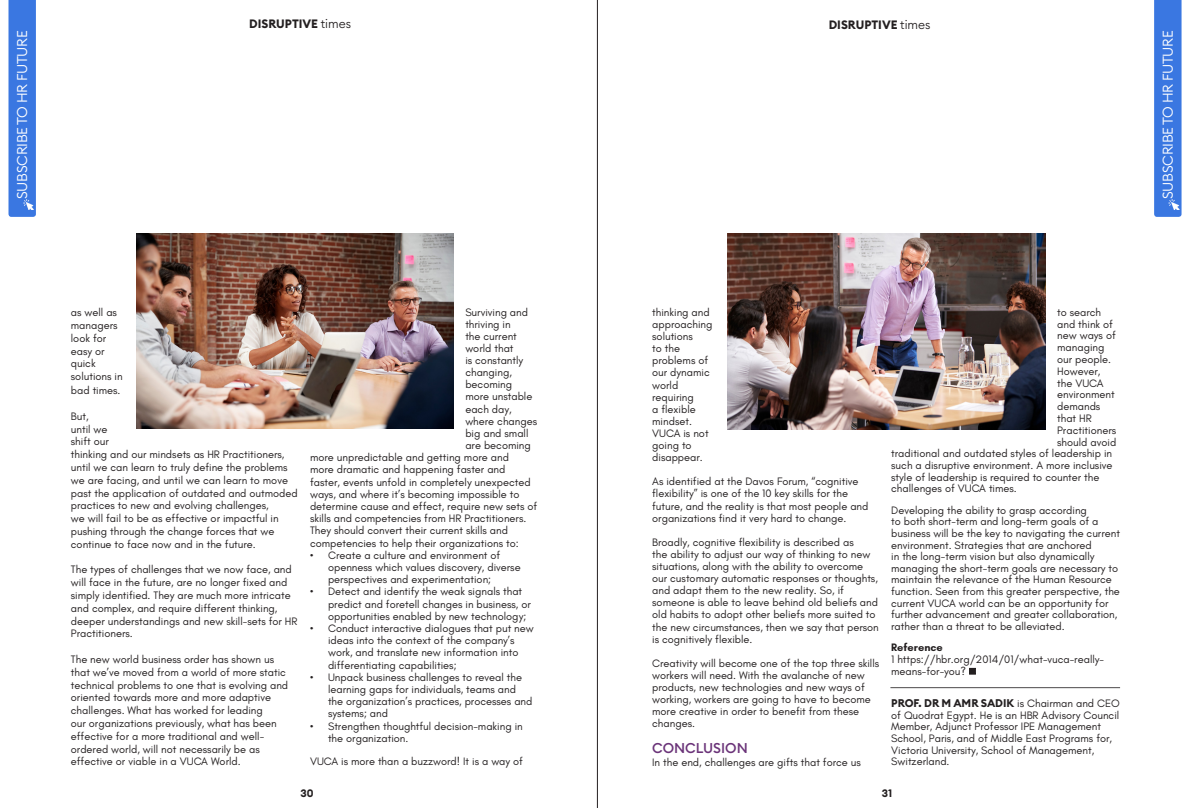
<style>
.page{position:relative;width:1191px;height:808px;background:#fff}
.page>*{position:absolute;margin:0;border:0;box-sizing:border-box;transform-origin:0 0}
.t1{font:300 14px "Euclid Circular B";letter-spacing:-.02em;color:#fff}
.Paragraph_Indent{font:500 14px "Euclid Circular B";color:#6b3479}
.t2{font:700 12px "Euclid Circular B";color:#231f20}
.Paragraph_Indent-2{font:11px/12.1px "Glacial Indifference";color:#231f20}
.Paragraph_Indent-3{font:700 11px "Glacial Indifference";color:#231f20}
.t3{font:700 10.7px "Euclid Circular B";color:#231f20}
.s1{font-weight:300}
.s2{font-family:"Euclid Circular B";font-weight:700}
</style>
<div class="page">
<div style="left:9px;top:0;width:27px;height:217px;background:#3a77e1"></div>
<img style="left:21px;top:200px;width:14px;height:10px">
<div style="left:1154px;top:0;width:27px;height:217px;background:#3a77e1"></div>
<img style="left:1167px;top:200px;width:14px;height:10px">
<hr style="left:888px;top:686px;width:232px;height:2px;background:#231f20;opacity:.75">
<img style="left:728px;top:234px;width:317px;height:195px">
<img style="left:136px;top:233px;width:318px;height:196px">
<div style="left:969px;top:668px;width:7px;height:7px;border:1px solid #231f20"></div>
<hr style="left:597px;top:0;width:1px;height:808px;background:#231f20">
<p class="t2" style="left:249px;top:16px;width:103px">DISRUPTIVE <span class="s1">times</span></p>
<p class="t2" style="left:828px;top:17px;width:103px">DISRUPTIVE <span class="s1">times</span></p>
<p class="t1" style="left:13px;top:199px;width:170px;rotate:-90deg">SUBSCRIBE TO HR FUTURE</p>
<p class="t1" style="left:1158px;top:199px;width:170px;rotate:-90deg">SUBSCRIBE TO HR FUTURE</p>
<p class="Paragraph_Indent-2" style="left:71px;top:306px;width:53px;line-height:12.9px">as well as managers look for easy or quick solutions in bad times.</p>
<p class="Paragraph_Indent-2" style="left:71px;top:410px;width:228px;line-height:12.8px">But,<br>until we<br>shift our<br>thinking and our mindsets as HR Practitioners, until we can learn to truly define the problems we are facing, and until we can learn to move past the application of outdated and outmoded practices to new and evolving challenges,<br>we will fail to be as effective or impactful in pushing through the change forces that we continue to face now and in the future.</p>
<p class="Paragraph_Indent-2" style="left:71px;top:563px;width:228px;line-height:12.8px">The types of challenges that we now face, and will face in the future, are no longer fixed and simply identified. They are much more intricate and complex, and require different thinking, deeper understandings and new skill-sets for HR Practitioners.</p>
<p class="Paragraph_Indent-2" style="left:71px;top:653px;width:219px;line-height:12.8px">The new world business order has shown us that we’ve moved from a world of more static technical problems to one that is evolving and oriented towards more and more adaptive challenges. What has worked for leading<br>our organizations previously, what has been effective for a more traditional and well&shy;ordered world, will not necessarily be as effective or viable in a VUCA World.</p>
<p class="Paragraph_Indent-2" style="left:465px;top:306px;width:64px">Surviving and</p>
<p class="Paragraph_Indent-2" style="left:465px;top:318px;width:47px">thriving in</p>
<p class="Paragraph_Indent-2" style="left:465px;top:330px;width:53px">the current</p>
<p class="Paragraph_Indent-2" style="left:465px;top:342px;width:50px">world that</p>
<p class="Paragraph_Indent-2" style="left:465px;top:354px;width:59px">is constantly</p>
<p class="Paragraph_Indent-2" style="left:465px;top:367px;width:48px">changing,</p>
<p class="Paragraph_Indent-2" style="left:465px;top:379px;width:48px">becoming</p>
<p class="Paragraph_Indent-2" style="left:465px;top:391px;width:69px">more unstable</p>
<p class="Paragraph_Indent-2" style="left:465px;top:403px;width:48px">each day,</p>
<p class="Paragraph_Indent-2" style="left:465px;top:415px;width:73px">where changes</p>
<p class="Paragraph_Indent-2" style="left:465px;top:427px;width:65px">big and small</p>
<p class="Paragraph_Indent-2" style="left:465px;top:439px;width:67px">are becoming</p>
<p class="Paragraph_Indent-2" style="left:310px;top:451px;width:200px">more unpredictable and getting more and</p>
<p class="Paragraph_Indent-2" style="left:310px;top:464px;width:197px">more dramatic and happening faster and</p>
<p class="Paragraph_Indent-2" style="left:310px;top:476px;width:222px">faster, events unfold in completely unexpected</p>
<p class="Paragraph_Indent-2" style="left:310px;top:488px;width:211px">ways, and where it’s becoming impossible to</p>
<p class="Paragraph_Indent-2" style="left:310px;top:500px;width:229px">determine cause and effect, require new sets of</p>
<p class="Paragraph_Indent-2" style="left:310px;top:512px;width:218px">skills and competencies from HR Practitioners.</p>
<p class="Paragraph_Indent-2" style="left:310px;top:525px;width:199px">They should convert their current skills and</p>
<p class="Paragraph_Indent-2" style="left:310px;top:537px;width:210px">competencies to help their organizations to:</p>
<p class="Paragraph_Indent-2" style="left:328px;top:549px;width:194px;text-indent:-18px">• Create a culture and environment of openness which values discovery, diverse perspectives and experimentation;</p>
<p class="Paragraph_Indent-2" style="left:328px;top:586px;width:204px;text-indent:-18px">• Detect and identify the weak signals that predict and foretell changes in business, or opportunities enabled by new technology;</p>
<p class="Paragraph_Indent-2" style="left:328px;top:622px;width:207px;text-indent:-18px">• Conduct interactive dialogues that put new ideas into the context of the company’s work, and translate new information into differentiating capabilities;</p>
<p class="Paragraph_Indent-2" style="left:328px;top:671px;width:206px;text-indent:-18px">• Unpack business challenges to reveal the learning gaps for individuals, teams and the organization’s practices, processes and systems; and</p>
<p class="Paragraph_Indent-2" style="left:328px;top:720px;width:196px;text-indent:-18px">• Strengthen thoughtful decision-making in the organization.</p>
<p class="Paragraph_Indent-2" style="left:310px;top:755px;width:214px">VUCA is more than a buzzword! It is a way of</p>
<p class="Paragraph_Indent-2" style="left:652px;top:306px;width:62px">thinking and approaching solutions<br>to the problems of our dynamic world requiring<br>a flexible mindset.<br>VUCA is not going to disappear.</p>
<p class="Paragraph_Indent-2" style="left:652px;top:476px;width:218px">As identified at the Davos Forum, “cognitive flexibility” is one of the 10 key skills for the future, and the reality is that most people and organizations find it very hard to change.</p>
<p class="Paragraph_Indent-2" style="left:652px;top:536px;width:228px">Broadly, cognitive flexibility is described as<br>the ability to adjust our way of thinking to new situations, along with the ability to overcome our customary automatic responses or thoughts, and adapt them to the new reality. So, if someone is able to leave behind old beliefs and old habits to adopt other beliefs more suited to the new circumstances, then we say that person is cognitively flexible.</p>
<p class="Paragraph_Indent-2" style="left:652px;top:657px;width:228px">Creativity will become one of the top three skills workers will need. With the avalanche of new products, new technologies and new ways of working, workers are going to have to become more creative in order to benefit from these changes.</p>
<p class="Paragraph_Indent" style="left:652px;top:739px;width:97px">CONCLUSION</p>
<p class="Paragraph_Indent-2" style="left:652px;top:756px;width:210px">In the end, challenges are gifts that force us</p>
<p class="Paragraph_Indent-2" style="left:1057px;top:306px;width:46px">to search</p>
<p class="Paragraph_Indent-2" style="left:1057px;top:318px;width:57px">and think of</p>
<p class="Paragraph_Indent-2" style="left:1057px;top:330px;width:60px">new ways of</p>
<p class="Paragraph_Indent-2" style="left:1057px;top:342px;width:49px">managing</p>
<p class="Paragraph_Indent-2" style="left:1057px;top:353px;width:55px">our people.</p>
<p class="Paragraph_Indent-2" style="left:1057px;top:365px;width:45px">However,</p>
<p class="Paragraph_Indent-2" style="left:1057px;top:377px;width:48px">the VUCA</p>
<p class="Paragraph_Indent-2" style="left:1057px;top:389px;width:59px">environment</p>
<p class="Paragraph_Indent-2" style="left:1057px;top:401px;width:45px">demands</p>
<p class="Paragraph_Indent-2" style="left:1057px;top:412px;width:36px">that HR</p>
<p class="Paragraph_Indent-2" style="left:1057px;top:424px;width:61px">Practitioners</p>
<p class="Paragraph_Indent-2" style="left:1057px;top:436px;width:61px">should avoid</p>
<p class="Paragraph_Indent-2" style="left:891px;top:448px;width:222px">traditional and outdated styles of leadership in</p>
<p class="Paragraph_Indent-2" style="left:891px;top:459px;width:223px">such a disruptive environment. A more inclusive</p>
<p class="Paragraph_Indent-2" style="left:891px;top:471px;width:210px">style of leadership is required to counter the</p>
<p class="Paragraph_Indent-2" style="left:891px;top:483px;width:127px">challenges of VUCA times.</p>
<p class="Paragraph_Indent-2" style="left:891px;top:504px;width:230px;line-height:11.6px">Developing the ability to grasp according<br>to both short-term and long-term goals of a business will be the key to navigating the current environment. Strategies that are anchored<br>in the long-term vision but also dynamically managing the short-term goals are necessary to maintain the relevance of the Human Resource function. Seen from this greater perspective, the current VUCA world can be an opportunity for further advancement and greater collaboration, rather than a threat to be alleviated.</p>
<p class="Paragraph_Indent-3" style="left:891px;top:641px;width:53px">Reference</p>
<p class="Paragraph_Indent-2" style="left:891px;top:654px;width:214px;line-height:11.6px">1 https://hbr.org/2014/01/what-vuca-really&shy;means-for-you?</p>
<p class="Paragraph_Indent-2" style="left:891px;top:698px;width:230px;line-height:11.6px"><span class="s2">PROF. DR M AMR SADIK</span> is Chairman and CEO of Quodrat Egypt. He is an HBR Advisory Council Member, Adjunct Professor IPE Management School, Paris, and of Middle East Programs for, Victoria University, School of Management, Switzerland.</p>
<p class="t3" style="left:300px;top:786px;width:15px">30</p>
<p class="t3" style="left:881px;top:786px;width:12px">31</p>
</div>
